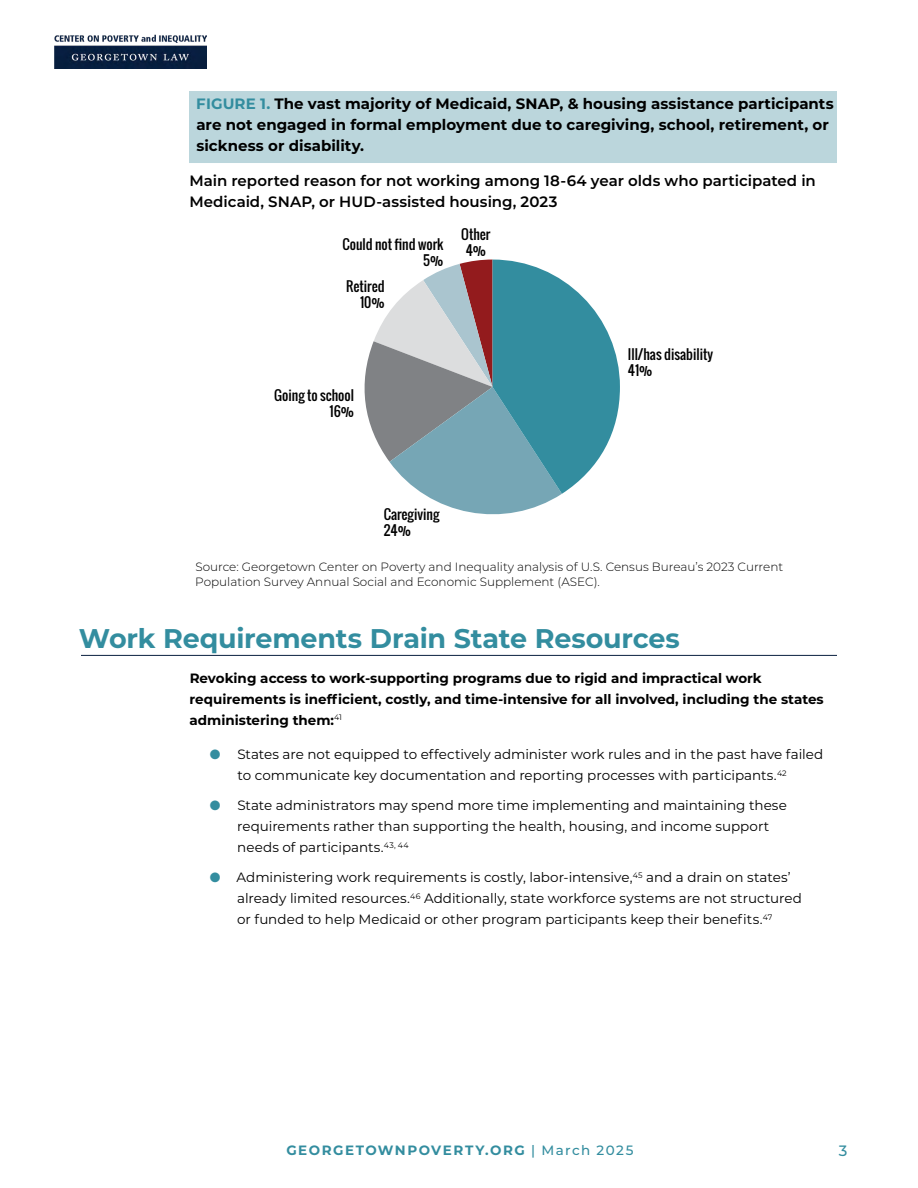
<style>
.page{position:relative;width:918px;height:1188px;background:#fff}
.page>*{position:absolute;margin:0;border:0;box-sizing:border-box;transform-origin:0 0}
.A_head_w_line{font:700 27px "Montserrat";letter-spacing:-.01em;color:#338d9f}
.Chart_title{font:700 15px/21px "Montserrat";color:#000}
.C_head{font:600 15px/21px "Montserrat";color:#000}
.t1{font:500 15px "Montserrat";color:#338d9f}
.Bullets{font:13.5px/21px "Montserrat";color:#000}
.body{font:700 13.5px/21px "Montserrat";color:#000}
.t2{font:13.5px/16.2px "Oswald";color:#000;text-align:right}
.t3{font:700 13.5px "Montserrat";letter-spacing:.115em;color:#338d9f}
.Chart_source{font:300 12px/15px "Montserrat";color:#000}
.s1{color:#338d9f}
.s2{font-weight:500}
</style>
<div class="page">
<img style="left:54px;top:35px;width:152px;height:34px">
<div style="left:189px;top:91px;width:648px;height:72px;background:#bbd6dc"></div>
<hr style="left:81px;top:655px;width:756px;height:1px;background:#0a203f">
<svg style="left:364px;top:260px;width:256px;height:255px"></svg>
<p class="Chart_title" style="left:196px;top:92px;width:639px"><span class="s1">FIGURE 1.</span> The vast majority of Medicaid, SNAP, &amp; housing assistance participants are not engaged in formal employment due to caregiving, school, retirement, or sickness or disability.</p>
<h4 class="C_head" style="left:189px;top:169px;width:628px">Main reported reason for not working among 18-64 year olds who participated in<br>Medicaid, SNAP, or HUD-assisted housing, 2023</h4>
<p class="t2" style="left:342px;top:236px;width:102px">Could not find work</p>
<p class="t2" style="left:346px;top:278px;width:40px">Retired<br>10%</p>
<p class="t2" style="left:423px;top:252px;width:22px">5%</p>
<p class="t2" style="left:461px;top:225px;width:31px">Other</p>
<p class="t2" style="left:466px;top:242px;width:22px">4%</p>
<p class="t2" style="left:274px;top:387px;width:81px">Going to school<br>16%</p>
<p class="t2" style="left:384px;top:506px;width:57px;text-align:left">Caregiving<br>24%</p>
<p class="t2" style="left:628px;top:346px;width:87px;text-align:left">Ill/has disability<br>41%</p>
<p class="Chart_source" style="left:195px;top:559px;width:589px">Source: Georgetown Center on Poverty and Inequality analysis of U.S. Census Bureau’s 2023 Current<br>Population Survey Annual Social and Economic Supplement (ASEC).</p>
<p class="A_head_w_line" style="left:79px;top:619px;width:603px">Work Requirements Drain State Resources</p>
<p class="body" style="left:189px;top:667px;width:636px">Revoking access to work-supporting programs due to rigid and impractical work requirements is inefficient, costly, and time-intensive for all involved, including the states administering them:<sup>41</sup></p>
<p class="Bullets" style="left:238px;top:744px;width:587px;text-indent:-28px"><span class="s1">●</span> States are not equipped to effectively administer work rules and in the past have failed to communicate key documentation and reporting processes with participants.<sup>42</sup></p>
<p class="Bullets" style="left:237px;top:795px;width:551px;text-indent:-27px"><span class="s1">●</span> State administrators may spend more time implementing and maintaining these requirements rather than supporting the health, housing, and income support needs of participants.<sup>43,</sup> <sup>44</sup></p>
<p class="Bullets" style="left:237px;top:867px;width:566px;text-indent:-27px"><span class="s1">●</span> Administering work requirements is costly, labor-intensive,<sup>45</sup> and a drain on states’ already limited resources.<sup>46</sup> Additionally, state workforce systems are not structured or funded to help Medicaid or other program participants keep their benefits.<sup>47</sup></p>
<p class="t3" style="left:286px;top:1141px;width:349px">GEORGETOWNPOVERTY.ORG <span class="s2">| March 2025</span></p>
<p class="t1" style="left:839px;top:1140px;width:10px">3</p>
</div>
